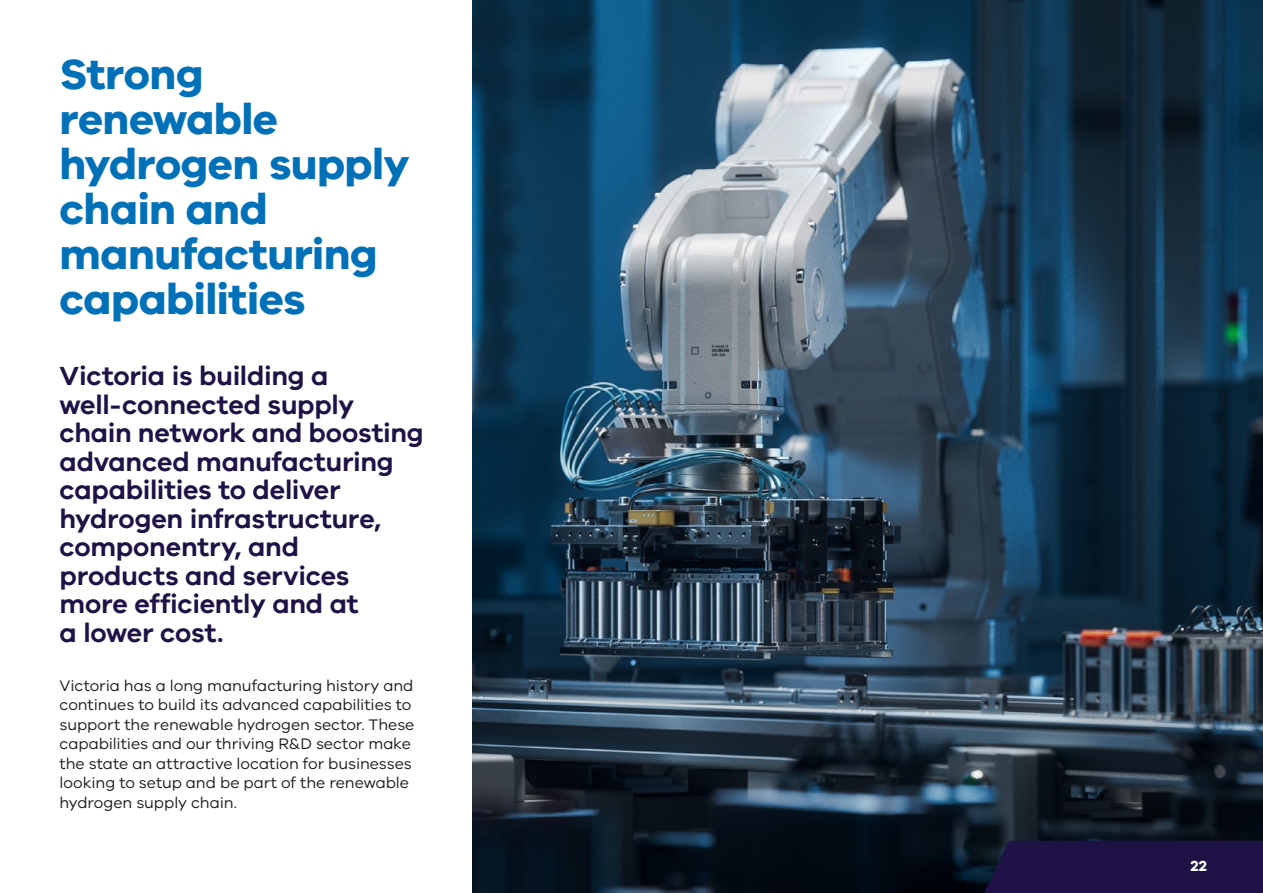
<style>
.page{position:relative;width:1263px;height:893px;background:#fff}
.page>*{position:absolute;margin:0;border:0;box-sizing:border-box;transform-origin:0 0}
.t1{font:700 43.5px/45px "VIC";letter-spacing:-.015em;color:#0071b9}
.t2{font:600 27px/28.5px "VIC";letter-spacing:-.01em;color:#1e1246}
.t3{font:15.75px/19.5px "VIC";letter-spacing:-.005em;color:#1d1d1b}
.t4{font:700 15px "VIC";color:#fff}
</style>
<div class="page">
<img style="left:472px;top:0;width:791px;height:893px">
<svg style="left:975px;top:841px;width:288px;height:52px;background:#1c1243"></svg>
<h1 class="t1" style="left:60px;top:50px;width:352px">Strong renewable hydrogen supply chain and manufacturing capabilities</h1>
<h2 class="t2" style="left:60px;top:361px;width:366px">Victoria is building a well‑connected supply chain network and boosting advanced manufacturing capabilities to deliver hydrogen infrastructure, componentry, and products and services more efficiently and at<br>a lower cost.</h2>
<p class="t3" style="left:60px;top:675px;width:356px">Victoria has a long manufacturing history and continues to build its advanced capabilities to support the renewable hydrogen sector. These capabilities and our thriving R&amp;D sector make the state an attractive location for businesses looking to setup and be part of the renewable hydrogen supply chain.</p>
<p class="t4" style="left:1190px;top:857px;width:18px">22</p>
</div>
